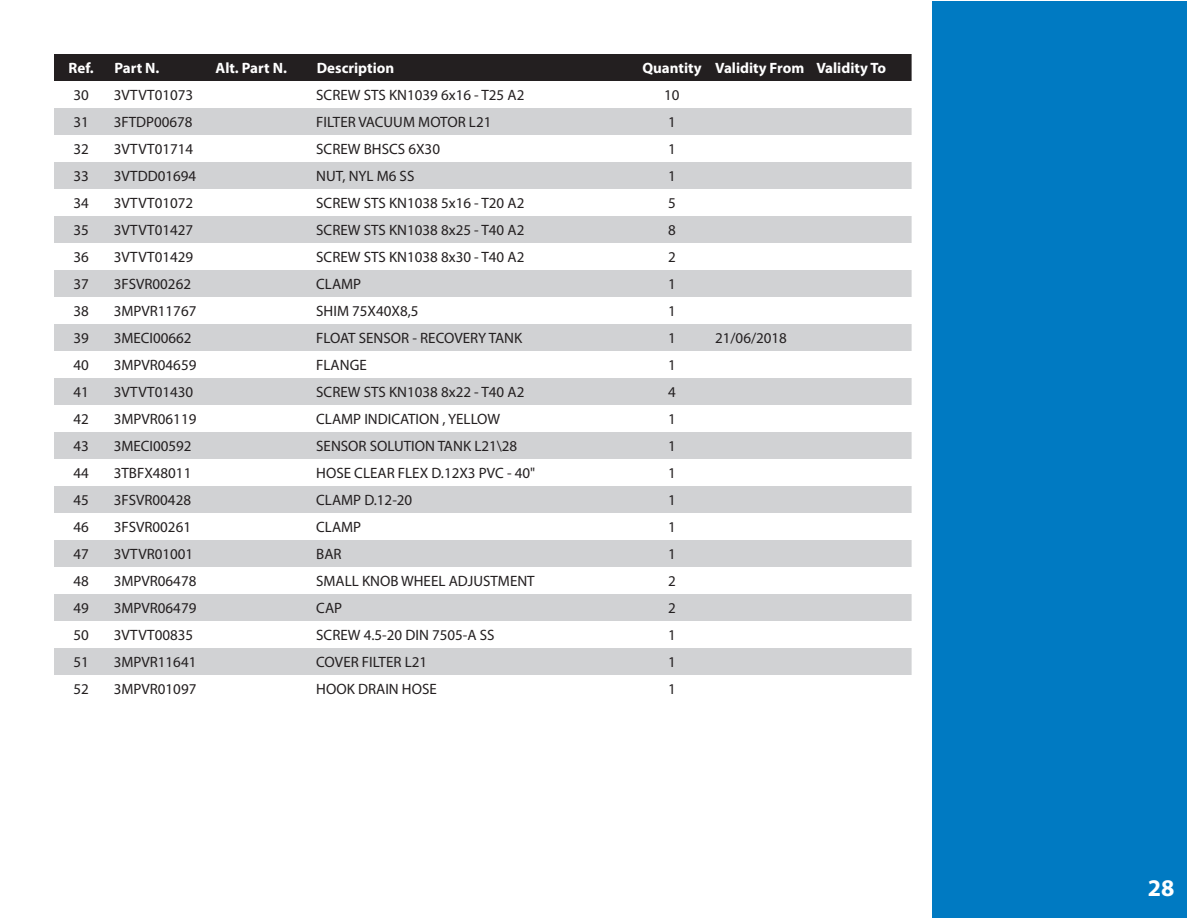
<style>
.page{position:relative;width:1188px;height:918px;background:#fff}
.page>*{position:absolute;margin:0;border:0;box-sizing:border-box;transform-origin:0 0}
.t1{font:700 24px "Myriad Pro";color:#fff}
.Table{font:15px "Myriad Pro";color:#231f20}
.t2{font:700 15px "Myriad Pro";color:#fff}
</style>
<div class="page">
<div style="left:54px;top:54px;width:858px;height:27px;background:#231f20"></div>
<svg style="left:54px;top:108px;width:858px;height:567px;fill:#d1d2d4"></svg>
<div style="left:932px;top:1px;width:255px;height:916px;background:#007ac2"></div>
<p class="t2" style="left:69px;top:58px;width:27px">Ref.</p>
<p class="t2" style="left:114px;top:58px;width:47px">Part N.</p>
<p class="t2" style="left:216px;top:58px;width:73px">Alt. Part N.</p>
<p class="t2" style="left:317px;top:58px;width:79px">Description</p>
<p class="t2" style="left:642px;top:58px;width:61px">Quantity</p>
<p class="t2" style="left:715px;top:58px;width:91px">Validity From</p>
<p class="t2" style="left:816px;top:58px;width:71px">Validity To</p>
<p class="Table" style="left:73px;top:86px;width:17px">30</p>
<p class="Table" style="left:114px;top:86px;width:81px">3VTVT01073</p>
<p class="Table" style="left:316px;top:86px;width:210px">SCREW STS KN1039 6x16 - T25 A2</p>
<p class="Table" style="left:664px;top:86px;width:17px">10</p>
<p class="Table" style="left:73px;top:113px;width:17px">31</p>
<p class="Table" style="left:114px;top:113px;width:80px">3FTDP00678</p>
<p class="Table" style="left:316px;top:113px;width:177px">FILTER VACUUM MOTOR L21</p>
<p class="Table" style="left:668px;top:113px;width:9px">1</p>
<p class="Table" style="left:73px;top:140px;width:17px">32</p>
<p class="Table" style="left:114px;top:140px;width:81px">3VTVT01714</p>
<p class="Table" style="left:316px;top:140px;width:125px">SCREW BHSCS 6X30</p>
<p class="Table" style="left:668px;top:140px;width:9px">1</p>
<p class="Table" style="left:73px;top:167px;width:17px">33</p>
<p class="Table" style="left:114px;top:167px;width:84px">3VTDD01694</p>
<p class="Table" style="left:316px;top:167px;width:100px">NUT, NYL M6 SS</p>
<p class="Table" style="left:668px;top:167px;width:9px">1</p>
<p class="Table" style="left:73px;top:194px;width:17px">34</p>
<p class="Table" style="left:114px;top:194px;width:81px">3VTVT01072</p>
<p class="Table" style="left:316px;top:194px;width:210px">SCREW STS KN1038 5x16 - T20 A2</p>
<p class="Table" style="left:668px;top:194px;width:9px">5</p>
<p class="Table" style="left:73px;top:221px;width:17px">35</p>
<p class="Table" style="left:114px;top:221px;width:81px">3VTVT01427</p>
<p class="Table" style="left:316px;top:221px;width:210px">SCREW STS KN1038 8x25 - T40 A2</p>
<p class="Table" style="left:668px;top:221px;width:9px">8</p>
<p class="Table" style="left:73px;top:248px;width:17px">36</p>
<p class="Table" style="left:114px;top:248px;width:81px">3VTVT01429</p>
<p class="Table" style="left:316px;top:248px;width:210px">SCREW STS KN1038 8x30 - T40 A2</p>
<p class="Table" style="left:668px;top:248px;width:9px">2</p>
<p class="Table" style="left:73px;top:275px;width:17px">37</p>
<p class="Table" style="left:114px;top:275px;width:79px">3FSVR00262</p>
<p class="Table" style="left:316px;top:275px;width:46px">CLAMP</p>
<p class="Table" style="left:668px;top:275px;width:9px">1</p>
<p class="Table" style="left:73px;top:302px;width:17px">38</p>
<p class="Table" style="left:114px;top:302px;width:84px">3MPVR11767</p>
<p class="Table" style="left:316px;top:302px;width:104px">SHIM 75X40X8,5</p>
<p class="Table" style="left:668px;top:302px;width:9px">1</p>
<p class="Table" style="left:73px;top:329px;width:17px">39</p>
<p class="Table" style="left:114px;top:329px;width:79px">3MECI00662</p>
<p class="Table" style="left:316px;top:329px;width:208px">FLOAT SENSOR - RECOVERY TANK</p>
<p class="Table" style="left:668px;top:329px;width:9px">1</p>
<p class="Table" style="left:715px;top:329px;width:73px">21/06/2018</p>
<p class="Table" style="left:73px;top:356px;width:17px">40</p>
<p class="Table" style="left:114px;top:356px;width:84px">3MPVR04659</p>
<p class="Table" style="left:316px;top:356px;width:52px">FLANGE</p>
<p class="Table" style="left:668px;top:356px;width:9px">1</p>
<p class="Table" style="left:73px;top:383px;width:17px">41</p>
<p class="Table" style="left:114px;top:383px;width:81px">3VTVT01430</p>
<p class="Table" style="left:316px;top:383px;width:210px">SCREW STS KN1038 8x22 - T40 A2</p>
<p class="Table" style="left:668px;top:383px;width:9px">4</p>
<p class="Table" style="left:73px;top:410px;width:17px">42</p>
<p class="Table" style="left:114px;top:410px;width:84px">3MPVR06119</p>
<p class="Table" style="left:316px;top:410px;width:185px">CLAMP INDICATION , YELLOW</p>
<p class="Table" style="left:668px;top:410px;width:9px">1</p>
<p class="Table" style="left:73px;top:437px;width:17px">43</p>
<p class="Table" style="left:114px;top:437px;width:79px">3MECI00592</p>
<p class="Table" style="left:316px;top:437px;width:203px">SENSOR SOLUTION TANK L21\28</p>
<p class="Table" style="left:668px;top:437px;width:9px">1</p>
<p class="Table" style="left:73px;top:464px;width:17px">44</p>
<p class="Table" style="left:114px;top:464px;width:79px">3TBFX48011</p>
<p class="Table" style="left:316px;top:464px;width:221px">HOSE CLEAR FLEX D.12X3 PVC - 40"</p>
<p class="Table" style="left:668px;top:464px;width:9px">1</p>
<p class="Table" style="left:73px;top:491px;width:17px">45</p>
<p class="Table" style="left:114px;top:491px;width:79px">3FSVR00428</p>
<p class="Table" style="left:316px;top:491px;width:98px">CLAMP D.12-20</p>
<p class="Table" style="left:668px;top:491px;width:9px">1</p>
<p class="Table" style="left:73px;top:518px;width:17px">46</p>
<p class="Table" style="left:114px;top:518px;width:79px">3FSVR00261</p>
<p class="Table" style="left:316px;top:518px;width:46px">CLAMP</p>
<p class="Table" style="left:668px;top:518px;width:9px">1</p>
<p class="Table" style="left:73px;top:545px;width:17px">47</p>
<p class="Table" style="left:114px;top:545px;width:81px">3VTVR01001</p>
<p class="Table" style="left:316px;top:545px;width:27px">BAR</p>
<p class="Table" style="left:668px;top:545px;width:9px">1</p>
<p class="Table" style="left:73px;top:572px;width:17px">48</p>
<p class="Table" style="left:114px;top:572px;width:84px">3MPVR06478</p>
<p class="Table" style="left:316px;top:572px;width:220px">SMALL KNOB WHEEL ADJUSTMENT</p>
<p class="Table" style="left:668px;top:572px;width:9px">2</p>
<p class="Table" style="left:73px;top:599px;width:17px">49</p>
<p class="Table" style="left:114px;top:599px;width:84px">3MPVR06479</p>
<p class="Table" style="left:316px;top:599px;width:27px">CAP</p>
<p class="Table" style="left:668px;top:599px;width:9px">2</p>
<p class="Table" style="left:73px;top:626px;width:17px">50</p>
<p class="Table" style="left:114px;top:626px;width:81px">3VTVT00835</p>
<p class="Table" style="left:316px;top:626px;width:180px">SCREW 4.5-20 DIN 7505-A SS</p>
<p class="Table" style="left:668px;top:626px;width:9px">1</p>
<p class="Table" style="left:73px;top:653px;width:17px">51</p>
<p class="Table" style="left:114px;top:653px;width:84px">3MPVR11641</p>
<p class="Table" style="left:316px;top:653px;width:112px">COVER FILTER L21</p>
<p class="Table" style="left:668px;top:653px;width:9px">1</p>
<p class="Table" style="left:73px;top:680px;width:17px">52</p>
<p class="Table" style="left:114px;top:680px;width:84px">3MPVR01097</p>
<p class="Table" style="left:316px;top:680px;width:122px">HOOK DRAIN HOSE</p>
<p class="Table" style="left:668px;top:680px;width:9px">1</p>
<p class="t1" style="left:1148px;top:872px;width:28px">28</p>
</div>
